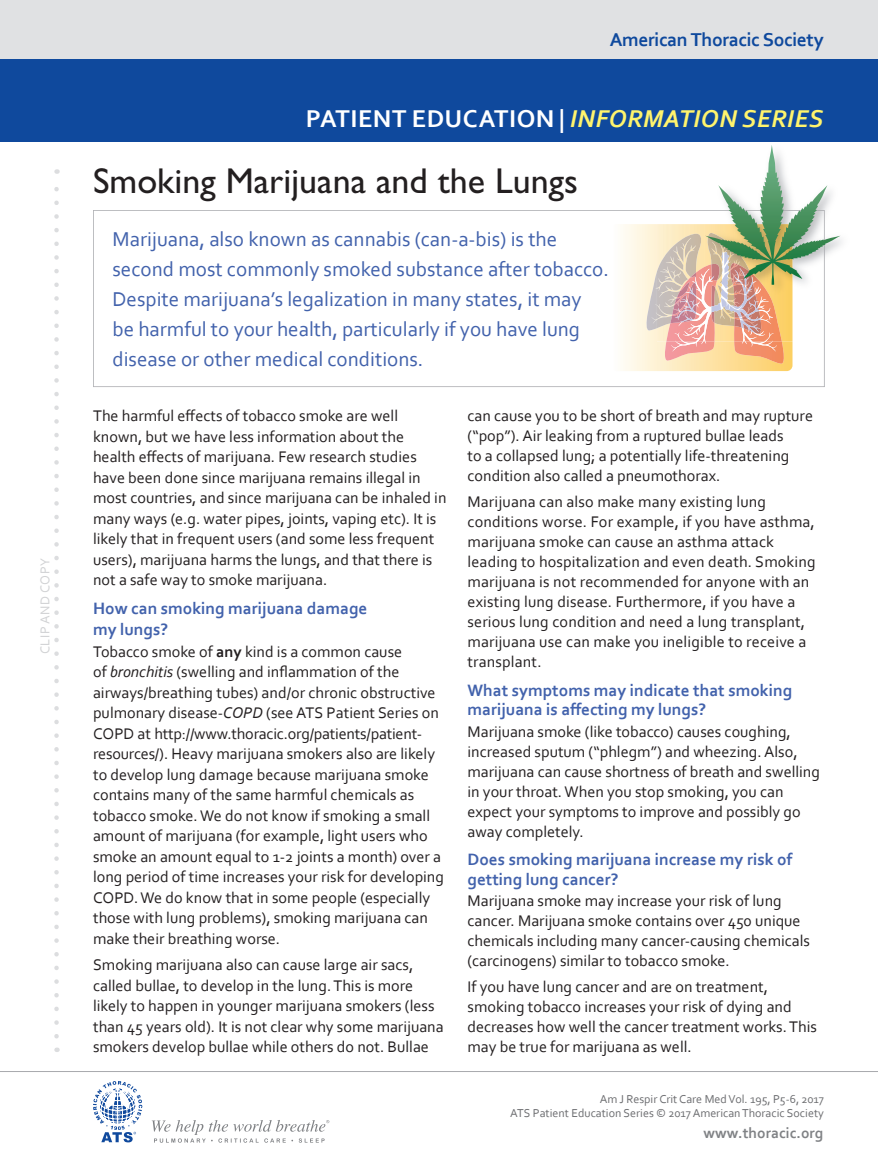
<style>
.page{position:relative;width:878px;height:1175px;background:#fff}
.page>*{position:absolute;margin:0;border:0;box-sizing:border-box;transform-origin:0 0}
.t1{font:36px "Gill Sans Std";color:#231f20}
.t2{font:700 25.5px "Corbel";letter-spacing:.02em;color:#fff}
.t3{font:21px/30px "Corbel";color:#4262ac}
.t4{font:700 19.5px "Corbel";letter-spacing:-.02em;color:#0f499d}
.t5{font:700 17.25px/19.6px "Corbel";color:#4262ac}
.t6{font:16.2px/20.5px "Corbel";color:#231f20}
.t7{font:700 15.45px "Corbel";color:#808285}
.t8{font:13.5px "Corbel";letter-spacing:.04em;color:#d1d2d4}
.t9{font:12px/14.4px "Corbel";color:#6c6d70;text-align:right}
.s1{font-style:italic;color:#fff46d}
.s2{font-weight:700}
.s3{font-style:italic}
</style>
<div class="page">
<img style="left:769px;top:145px;width:73px;height:196px">
<svg style="left:93px;top:210px;width:731px;height:177px"></svg>
<svg style="left:611px;top:160px;width:181px;height:211px"></svg>
<div style="left:0;top:0;width:878px;height:59px;background:#e0e1e3"></div>
<div style="left:0;top:59px;width:878px;height:83px;background:#0f499d"></div>
<svg style="left:54px;top:169px;width:5px;height:867px"></svg>
<svg style="left:152px;top:1120px;width:177px;height:22px"></svg>
<svg style="left:93px;top:1081px;width:49px;height:61px"></svg>
<hr style="left:0;top:1071px;width:878px;height:1px;background:#a8a9ad">
<p class="t8" style="left:37px;top:654px;width:98px;rotate:-90deg">CLIP AND COPY</p>
<p class="t4" style="left:609px;top:27px;width:216px">American Thoracic Society</p>
<h2 class="t2" style="left:306px;top:103px;width:519px">PATIENT EDUCATION | <span class="s1">INFORMATION SERIES</span></h2>
<h1 class="t1" style="left:93px;top:160px;width:486px">Smoking Marijuana and the Lungs</h1>
<p class="t3" style="left:112px;top:224px;width:498px">Marijuana, also known as cannabis (can-a-bis) is the second most commonly smoked substance after tobacco.<br>Despite marijuana’s legalization in many states, it may<br>be harmful to your health, particularly if you have lung disease or other medical conditions.</p>
<p class="t6" style="left:93px;top:405px;width:355px">The harmful effects of tobacco smoke are well known, but we have less information about the health effects of marijuana. Few research studies have been done since marijuana remains illegal in most countries, and since marijuana can be inhaled in many ways (e.g. water pipes, joints, vaping etc). It is likely that in frequent users (and some less frequent users), marijuana harms the lungs, and that there is not a safe way to smoke marijuana.</p>
<p class="t5" style="left:93px;top:598px;width:276px;line-height:20.1px">How can smoking marijuana damage my lungs?</p>
<p class="t6" style="left:93px;top:640px;width:352px">Tobacco smoke of <span class="s2">any</span> kind is a common cause<br>of <span class="s3">bronchitis</span> (swelling and inflammation of the airways/breathing tubes) and/or chronic obstructive pulmonary disease-<span class="s3">COPD</span> (see ATS Patient Series on COPD at http://www.thoracic.org/patients/patient&shy;resources/). Heavy marijuana smokers also are likely to develop lung damage because marijuana smoke contains many of the same harmful chemicals as tobacco smoke. We do not know if smoking a small amount of marijuana (for example, light users who smoke an amount equal to 1-2 joints a month) over a long period of time increases your risk for developing COPD. We do know that in some people (especially those with lung problems), smoking marijuana can make their breathing worse.</p>
<p class="t6" style="left:93px;top:954px;width:352px">Smoking marijuana also can cause large air sacs, called bullae, to develop in the lung. This is more likely to happen in younger marijuana smokers (less than 45 years old). It is not clear why some marijuana smokers develop bullae while others do not. Bullae</p>
<p class="t6" style="left:467px;top:405px;width:347px;line-height:20px">can cause you to be short of breath and may rupture (“pop”). Air leaking from a ruptured bullae leads<br>to a collapsed lung; a potentially life-threatening condition also called a pneumothorax.</p>
<p class="t6" style="left:467px;top:491px;width:350px;line-height:20px">Marijuana can also make many existing lung conditions worse. For example, if you have asthma, marijuana smoke can cause an asthma attack leading to hospitalization and even death. Smoking marijuana is not recommended for anyone with an existing lung disease. Furthermore, if you have a serious lung condition and need a lung transplant, marijuana use can make you ineligible to receive a transplant.</p>
<p class="t5" style="left:467px;top:679px;width:326px">What symptoms may indicate that smoking marijuana is affecting my lungs?</p>
<p class="t6" style="left:467px;top:721px;width:354px;line-height:20px">Marijuana smoke (like tobacco) causes coughing, increased sputum (“phlegm”) and wheezing. Also, marijuana can cause shortness of breath and swelling in your throat. When you stop smoking, you can expect your symptoms to improve and possibly go away completely.</p>
<p class="t5" style="left:467px;top:849px;width:326px">Does smoking marijuana increase my risk of getting lung cancer?</p>
<p class="t6" style="left:467px;top:890px;width:344px;line-height:20px">Marijuana smoke may increase your risk of lung cancer. Marijuana smoke contains over 450 unique chemicals including many cancer-causing chemicals (carcinogens) similar to tobacco smoke.</p>
<p class="t6" style="left:467px;top:976px;width:351px;line-height:20px">If you have lung cancer and are on treatment, smoking tobacco increases your risk of dying and decreases how well the cancer treatment works. This may be true for marijuana as well.</p>
<p class="t9" style="left:510px;top:1091px;width:315px">Am J Respir Crit Care Med Vol. 195, P5-6, 2017<br>ATS Patient Education Series © 2017 American Thoracic Society</p>
<p class="t7" style="left:703px;top:1123px;width:121px">www.thoracic.org</p>
</div>
